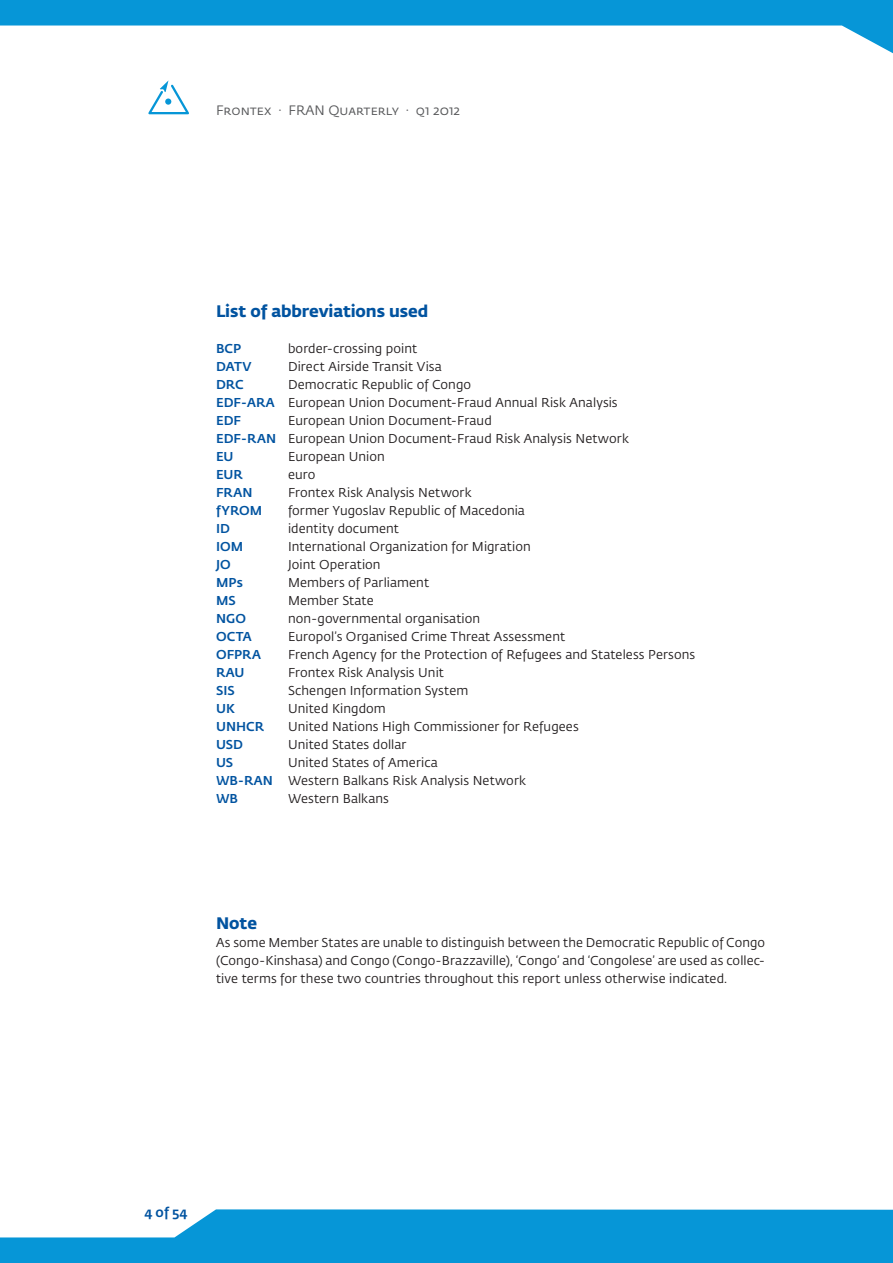
<style>
.page{position:relative;width:893px;height:1263px;background:#fff}
.page>*{position:absolute;margin:0;border:0;box-sizing:border-box;transform-origin:0 0}
.t1{font:700 16.5px "Fedra Sans Pro";letter-spacing:-.005em;color:#0153a0}
.t2{font:13.5px "Fedra Sans Pro";color:#57585a}
.t3{font:500 13.5px "Fedra Sans Pro";color:#0153a0}
.t4{font:12.75px/18px "Fedra Sans Pro";letter-spacing:.005em;color:#231f20}
.t5{font:500 12.75px "Fedra Sans Pro";letter-spacing:.005em;color:#0153a0}
.s1{font-weight:500;color:#0153a0}
</style>
<div class="page">
<svg style="left:148px;top:80px;width:41px;height:34px"></svg>
<svg style="left:0;top:0;width:893px;height:54px"></svg>
<svg style="left:0;top:1209px;width:893px;height:54px;background:#24a2db"></svg>
<p class="t2" style="left:216px;top:100px;width:246px">Frontex · FRAN Quarterly · q1 2012</p>
<p class="t1" style="left:216px;top:298px;width:214px">List of abbreviations used</p>
<p class="t5" style="left:216px;top:339px;width:27px">BCP</p>
<p class="t4" style="left:288px;top:339px;width:131px">border-crossing point</p>
<p class="t5" style="left:216px;top:357px;width:37px">DATV</p>
<p class="t4" style="left:288px;top:357px;width:155px">Direct Airside Transit Visa</p>
<p class="t5" style="left:216px;top:375px;width:29px">DRC</p>
<p class="t4" style="left:216px;top:375px;width:403px;text-indent:72px">Democratic Republic of Congo<br><span class="s1">EDF-ARA</span> European Union Document-Fraud Annual Risk Analysis<br><span class="s1">EDF</span></p>
<p class="t4" style="left:216px;top:411px;width:414px;text-indent:72px">European Union Document-Fraud<br><span class="s1">EDF-RAN</span> European Union Document-Fraud Risk Analysis Network<br><span class="s1">EU</span></p>
<p class="t4" style="left:288px;top:447px;width:98px">European Union</p>
<p class="t5" style="left:216px;top:465px;width:28px">EUR</p>
<p class="t4" style="left:288px;top:465px;width:29px">euro</p>
<p class="t5" style="left:216px;top:483px;width:38px">FRAN</p>
<p class="t4" style="left:288px;top:483px;width:185px">Frontex Risk Analysis Network</p>
<p class="t5" style="left:216px;top:501px;width:48px">fYROM</p>
<p class="t4" style="left:288px;top:501px;width:238px">former Yugoslav Republic of Macedonia</p>
<p class="t5" style="left:216px;top:519px;width:15px">ID</p>
<p class="t4" style="left:288px;top:519px;width:112px">identity document</p>
<p class="t5" style="left:216px;top:537px;width:29px">IOM</p>
<p class="t4" style="left:288px;top:537px;width:244px">International Organization for Migration</p>
<p class="t5" style="left:216px;top:555px;width:16px">JO</p>
<p class="t4" style="left:288px;top:555px;width:94px">Joint Operation</p>
<p class="t5" style="left:216px;top:573px;width:28px">MPs</p>
<p class="t4" style="left:288px;top:573px;width:143px">Members of Parliament</p>
<p class="t5" style="left:216px;top:591px;width:21px">MS</p>
<p class="t4" style="left:288px;top:591px;width:87px">Member State</p>
<p class="t5" style="left:216px;top:609px;width:31px">NGO</p>
<p class="t4" style="left:288px;top:609px;width:194px">non-governmental organisation</p>
<p class="t5" style="left:216px;top:627px;width:37px">OCTA</p>
<p class="t4" style="left:288px;top:627px;width:279px">Europol’s Organised Crime Threat Assessment</p>
<p class="t5" style="left:216px;top:645px;width:46px">OFPRA</p>
<p class="t4" style="left:288px;top:645px;width:409px">French Agency for the Protection of Refugees and Stateless Persons</p>
<p class="t5" style="left:216px;top:663px;width:30px">RAU</p>
<p class="t4" style="left:288px;top:663px;width:158px">Frontex Risk Analysis Unit</p>
<p class="t5" style="left:216px;top:681px;width:20px">SIS</p>
<p class="t4" style="left:288px;top:681px;width:182px">Schengen Information System</p>
<p class="t5" style="left:216px;top:699px;width:20px">UK</p>
<p class="t4" style="left:288px;top:699px;width:99px">United Kingdom</p>
<p class="t5" style="left:216px;top:717px;width:50px">UNHCR</p>
<p class="t4" style="left:288px;top:717px;width:292px">United Nations High Commissioner for Refugees</p>
<p class="t5" style="left:216px;top:735px;width:29px">USD</p>
<p class="t4" style="left:288px;top:735px;width:120px">United States dollar</p>
<p class="t5" style="left:216px;top:753px;width:19px">US</p>
<p class="t4" style="left:216px;top:753px;width:312px;text-indent:72px">United States of America<br><span class="s1">WB-RAN</span> Western Balkans Risk Analysis Network<br><span class="s1">WB</span></p>
<p class="t4" style="left:288px;top:789px;width:102px">Western Balkans</p>
<p class="t1" style="left:216px;top:910px;width:43px">Note</p>
<p class="t4" style="left:216px;top:933px;width:550px;text-align:justify">As some Member States are unable to distinguish between the Democratic Republic of Congo (Congo-Kinshasa) and Congo (Congo-Brazzaville), ‘Congo’ and ‘Congolese’ are used as collec&shy;tive terms for these two countries throughout this report unless otherwise indicated.</p>
<p class="t3" style="left:144px;top:1202px;width:45px">4 of 54</p>
</div>
